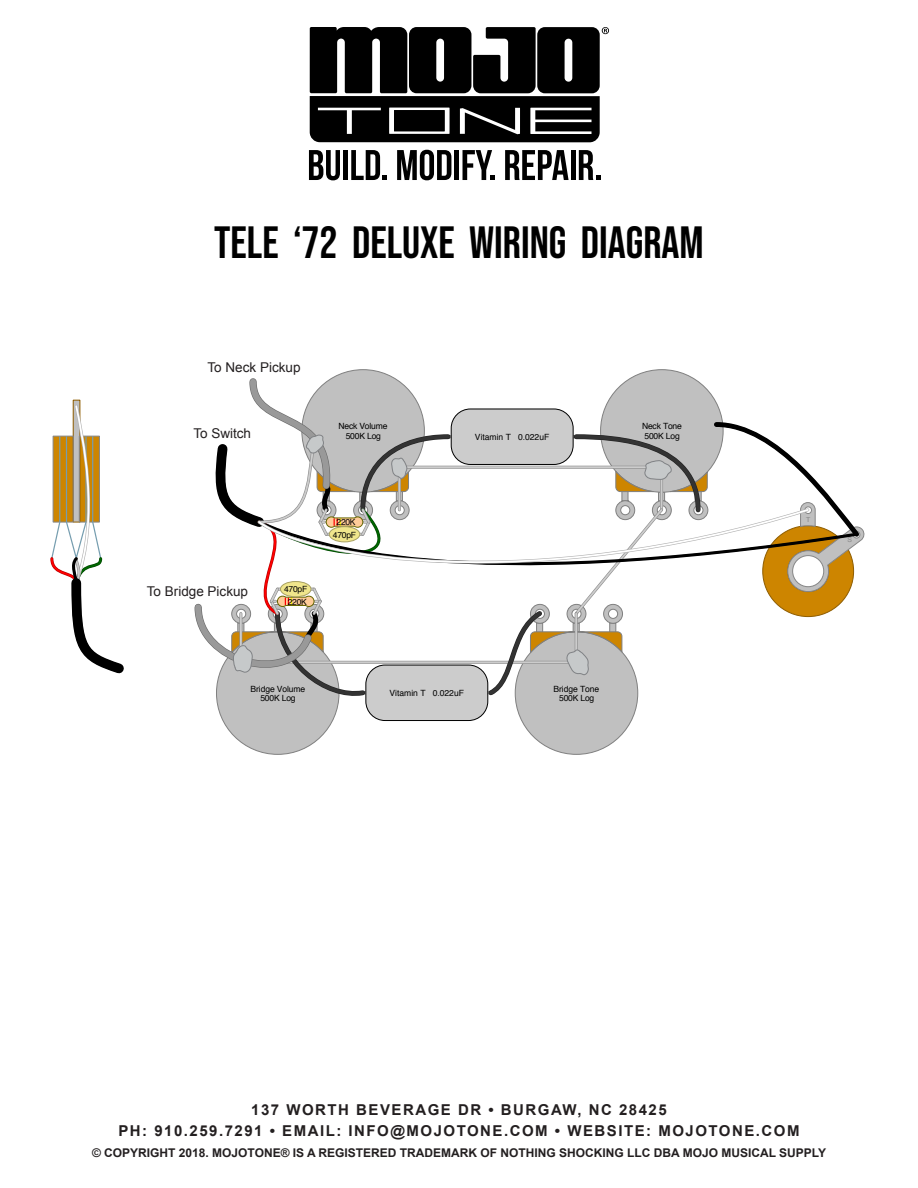
<style>
.page{position:relative;width:918px;height:1188px;background:#fff}
.page>*{position:absolute;margin:0;border:0;box-sizing:border-box;transform-origin:0 0}
.t1{font:45px "Bebas Neue";color:#000}
.t2{font:700 15px "Arial";letter-spacing:.1em;color:#231f20}
.t3{font:13.5px "Arial";color:#231f20}
.t4{font:700 12px "Arial";color:#231f20}
.t5{font:8.55px/9.8px "Helvetica";letter-spacing:-.02em;color:#000;text-align:center}
.t6{font:8.55px "Helvetica";color:#000}
.t7{font:6.9px "Helvetica";color:#868686}
</style>
<div class="page">
<svg style="left:310px;top:27px;width:299px;height:115px"></svg>
<svg style="left:309px;top:150px;width:31px;height:30px"></svg>
<div style="left:343px;top:150px;width:5px;height:30px;background:#000"></div>
<svg style="left:351px;top:150px;width:36px;height:30px"></svg>
<svg style="left:397px;top:150px;width:54px;height:30px"></svg>
<div style="left:454px;top:150px;width:5px;height:30px;background:#000"></div>
<svg style="left:463px;top:150px;width:32px;height:30px"></svg>
<svg style="left:505px;top:150px;width:64px;height:30px"></svg>
<hr style="left:571px;top:150px;width:4px;height:30px;background:#000">
<svg style="left:579px;top:150px;width:21px;height:30px"></svg>
<div style="left:601px;top:370px;width:122px;height:122px;background:#c0c0c0;border-radius:50%"></div>
<div style="left:216px;top:632px;width:123px;height:122px;background:#c0c0c0;border-radius:50%"></div>
<div style="left:515px;top:632px;width:123px;height:122px;background:#c0c0c0;border-radius:50%"></div>
<hr style="left:241px;top:661px;width:335px;height:3px;background:#8e8e8e">
<hr style="left:241px;top:661px;width:335px;height:2px;background:#ccc">
<hr style="left:399px;top:466px;width:263px;height:3px;background:#8e8e8e">
<hr style="left:399px;top:466px;width:263px;height:2px;background:#ccc">
<div style="left:451px;top:409px;width:122px;height:55px;background:#ccc;border-radius:19px"></div>
<div style="left:451px;top:409px;width:122px;height:56px;border:1px solid #000;border-radius:19px"></div>
<div style="left:366px;top:665px;width:122px;height:56px;background:#ccc;border-radius:19px"></div>
<div style="left:366px;top:665px;width:122px;height:56px;border:1px solid #000;border-radius:19px"></div>
<div style="left:73px;top:400px;width:7px;height:122px;background:#c0c0c0"></div>
<div style="left:73px;top:400px;width:7px;height:122px;border:1px solid #8f5d00"></div>
<svg style="left:50px;top:403px;width:74px;height:271px"></svg>
<svg style="left:484px;top:420px;width:381px;height:279px"></svg>
<svg style="left:194px;top:375px;width:259px;height:324px"></svg>
<p class="t1" style="left:214px;top:217px;width:491px">TELE ‘72 DELUXE WIRING DIAGRAM</p>
<p class="t3" style="left:208px;top:359px;width:95px">To Neck Pickup</p>
<p class="t3" style="left:193px;top:424px;width:59px">To Switch</p>
<p class="t5" style="left:338px;top:422px;width:51px">Neck Volume<br>500K Log</p>
<p class="t5" style="left:642px;top:422px;width:41px;text-align:left">Neck Tone<br>500K Log</p>
<p class="t6" style="left:475px;top:430px;width:76px">Vitamin T 0.022uF</p>
<p class="t3" style="left:147px;top:582px;width:103px">To Bridge Pickup</p>
<p class="t5" style="left:284px;top:585px;width:25px">470pF</p>
<p class="t5" style="left:288px;top:597px;width:20px">220K</p>
<p class="t5" style="left:333px;top:517px;width:25px;line-height:12.1px">220K<br>470pF</p>
<p class="t5" style="left:251px;top:684px;width:56px">Bridge Volume<br>500K Log</p>
<p class="t5" style="left:554px;top:684px;width:47px">Bridge Tone<br>500K Log</p>
<p class="t6" style="left:390px;top:687px;width:76px">Vitamin T 0.022uF</p>
<p class="t7" style="left:806px;top:514px;width:6px">T</p>
<p class="t7" style="left:847px;top:534px;width:6px">S</p>
<p class="t2" style="left:251px;top:1100px;width:417px">137 WORTH BEVERAGE DR • BURGAW, NC 28425</p>
<p class="t2" style="left:118px;top:1121px;width:683px">PH: 910.259.7291 • EMAIL: INFO@MOJOTONE.COM • WEBSITE: MOJOTONE.COM</p>
<p class="t4" style="left:92px;top:1145px;width:736px">© COPYRIGHT 2018. MOJOTONE® IS A REGISTERED TRADEMARK OF NOTHING SHOCKING LLC DBA MOJO MUSICAL SUPPLY</p>
</div>
